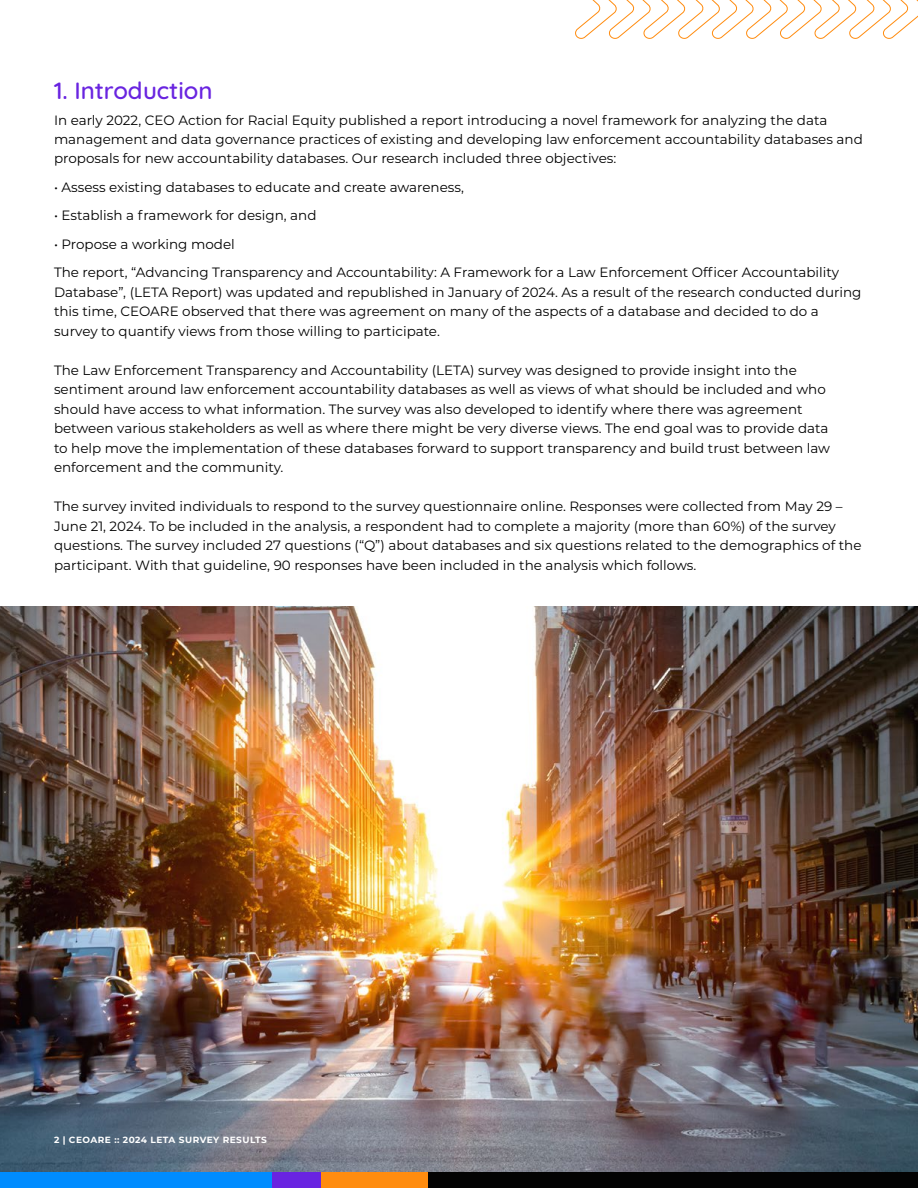
<style>
.page{position:relative;width:918px;height:1188px;background:#fff}
.page>*{position:absolute;margin:0;border:0;box-sizing:border-box;transform-origin:0 0}
.t1{font:500 24px "Quicksand";color:#6924e0}
.t2{font:13.5px/19.5px "Montserrat";color:#000}
.t3{font:700 9px "Montserrat";letter-spacing:.05em;color:#fff}
</style>
<div class="page">
<div style="left:0;top:1169px;width:272px;height:19px;background:#008cff"></div>
<div style="left:272px;top:1169px;width:49px;height:19px;background:#6924e1"></div>
<div style="left:321px;top:1169px;width:107px;height:19px;background:#ff8c0f"></div>
<div style="left:428px;top:1169px;width:490px;height:19px;background:#030303"></div>
<svg style="left:575px;top:0;width:343px;height:39px"></svg>
<img style="left:0;top:607px;width:918px;height:564px">
<h1 class="t1" style="left:54px;top:71px;width:160px">1. Introduction</h1>
<p class="t2" style="left:54px;top:109px;width:810px">In early 2022, CEO Action for Racial Equity published a report introducing a novel framework for analyzing the data management and data governance practices of existing and developing law enforcement accountability databases and proposals for new accountability databases. Our research included three objectives:</p>
<p class="t2" style="left:54px;top:177px;width:412px">• Assess existing databases to educate and create awareness,</p>
<p class="t2" style="left:54px;top:205px;width:264px">• Establish a framework for design, and</p>
<p class="t2" style="left:54px;top:229px;width:787px;line-height:28.5px">• Propose a working model<br>The report, “Advancing Transparency and Accountability: A Framework for a Law Enforcement Officer Accountability</p>
<p class="t2" style="left:54px;top:282px;width:809px">Database”, (LETA Report) was updated and republished in January of 2024. As a result of the research conducted during this time, CEOARE observed that there was agreement on many of the aspects of a database and decided to do a survey to quantify views from those willing to participate.</p>
<p class="t2" style="left:54px;top:360px;width:778px">The Law Enforcement Transparency and Accountability (LETA) survey was designed to provide insight into the sentiment around law enforcement accountability databases as well as views of what should be included and who should have access to what information. The survey was also developed to identify where there was agreement between various stakeholders as well as where there might be very diverse views. The end goal was to provide data to help move the implementation of these databases forward to support transparency and build trust between law enforcement and the community.</p>
<p class="t2" style="left:54px;top:496px;width:809px">The survey invited individuals to respond to the survey questionnaire online. Responses were collected from May 29 – June 21, 2024. To be included in the analysis, a respondent had to complete a majority (more than 60%) of the survey questions. The survey included 27 questions (“Q”) about databases and six questions related to the demographics of the participant. With that guideline, 90 responses have been included in the analysis which follows.</p>
<p class="t3" style="left:54px;top:1133px;width:215px">2 | CEOARE :: 2024 LETA SURVEY RESULTS</p>
</div>
